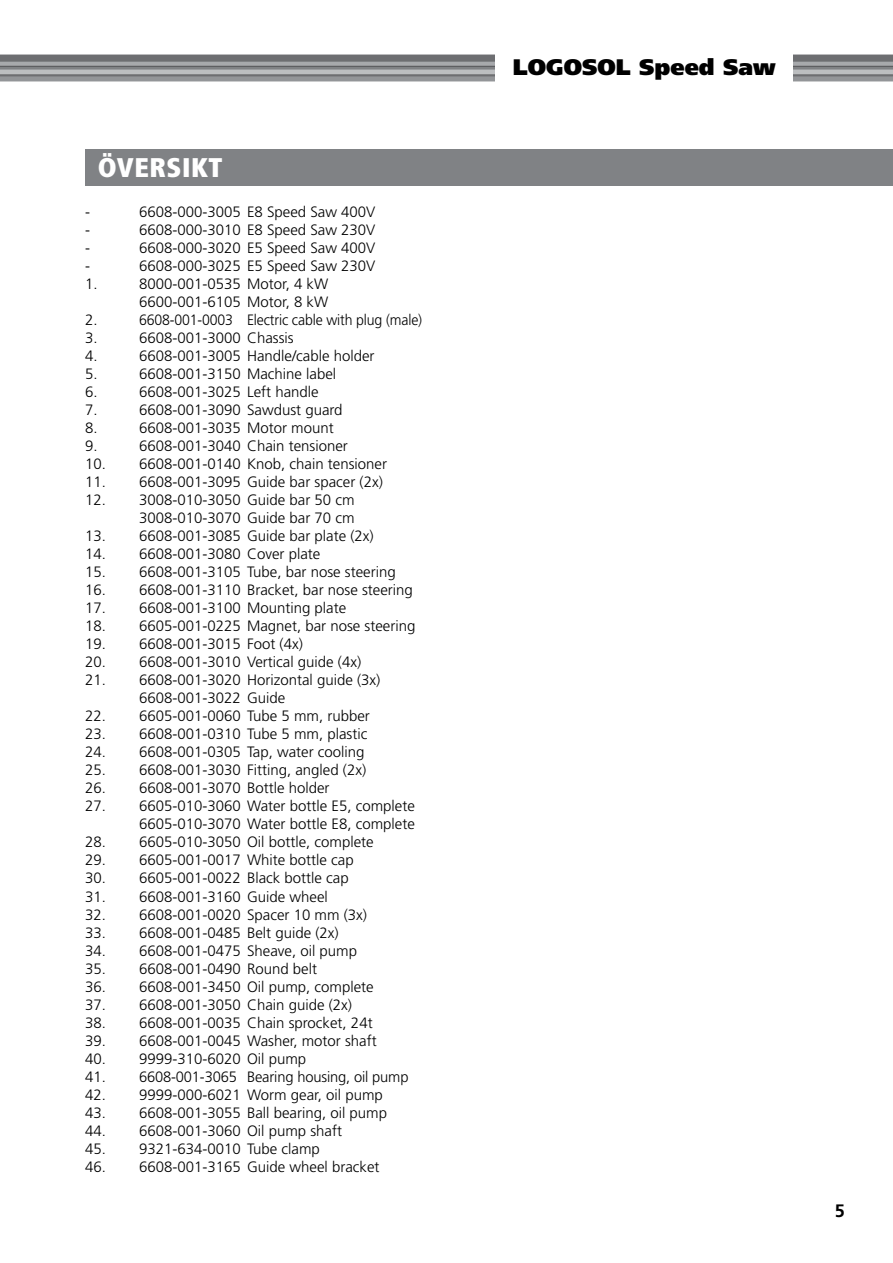
<style>
.page{position:relative;width:893px;height:1263px;background:#fff}
.page>*{position:absolute;margin:0;border:0;box-sizing:border-box;transform-origin:0 0}
.t1{font:900 condensed 27px "Frutiger LT Std";letter-spacing:.02em;color:#fff}
.t2{font:900 22.5px "Frutiger LT Std";color:#000}
.t3{font:700 18px "Frutiger LT Std";color:#000}
.t4{font:300 15px/18px "Frutiger LT Std";color:#000}
.t5{font:300 15px "Frutiger LT Std";color:#000;scale:.94 1}
</style>
<div class="page">
<div style="left:0;top:55px;width:893px;height:7px;background:#6d6e71"></div>
<svg style="left:0;top:62px;width:893px;height:4px;fill:#a7a9ac"></svg>
<hr style="left:0;top:66px;width:893px;height:1px;background:#58595b">
<hr style="left:0;top:67px;width:893px;height:3px;background:#808285">
<hr style="left:0;top:70px;width:893px;height:4px;background:#bcbec0">
<svg style="left:0;top:76px;width:893px;height:5px;fill:#939598"></svg>
<hr style="left:0;top:74px;width:893px;height:2px;background:#6d6e71">
<div style="left:495px;top:43px;width:298px;height:48px;background:#fff"></div>
<div style="left:85px;top:149px;width:808px;height:36px;background:#808285"></div>
<h1 class="t1" style="left:98px;top:151px;width:126px">ÖVERSIKT</h1>
<p class="t4" style="left:85px;top:203px;width:6px">-</p>
<p class="t4" style="left:139px;top:203px;width:238px">6608-000-3005 E8 Speed Saw 400V</p>
<p class="t4" style="left:85px;top:221px;width:6px">-</p>
<p class="t4" style="left:139px;top:221px;width:238px">6608-000-3010 E8 Speed Saw 230V</p>
<p class="t4" style="left:85px;top:239px;width:6px">-</p>
<p class="t4" style="left:139px;top:239px;width:238px">6608-000-3020 E5 Speed Saw 400V</p>
<p class="t4" style="left:85px;top:257px;width:6px">-</p>
<p class="t4" style="left:139px;top:257px;width:238px">6608-000-3025 E5 Speed Saw 230V</p>
<p class="t4" style="left:85px;top:275px;width:14px">1.</p>
<p class="t4" style="left:139px;top:275px;width:191px">8000-001-0535 Motor, 4 kW<br>6600-001-6105 Motor, 8 kW</p>
<p class="t4" style="left:85px;top:311px;width:14px">2.</p>
<p class="t5" style="left:139px;top:311px;width:303px">6608-001-0003 Electric cable with plug (male)</p>
<p class="t4" style="left:85px;top:329px;width:14px">3.</p>
<p class="t4" style="left:139px;top:329px;width:156px">6608-001-3000 Chassis</p>
<p class="t4" style="left:85px;top:347px;width:14px">4.</p>
<p class="t4" style="left:139px;top:347px;width:237px">6608-001-3005 Handle/cable holder</p>
<p class="t4" style="left:85px;top:365px;width:14px">5.</p>
<p class="t4" style="left:139px;top:365px;width:199px">6608-001-3150 Machine label</p>
<p class="t4" style="left:85px;top:383px;width:14px">6.</p>
<p class="t4" style="left:139px;top:383px;width:181px">6608-001-3025 Left handle</p>
<p class="t4" style="left:85px;top:401px;width:14px">7.</p>
<p class="t4" style="left:139px;top:401px;width:205px">6608-001-3090 Sawdust guard</p>
<p class="t4" style="left:85px;top:419px;width:14px">8.</p>
<p class="t4" style="left:139px;top:419px;width:196px">6608-001-3035 Motor mount</p>
<p class="t4" style="left:85px;top:437px;width:14px">9.</p>
<p class="t4" style="left:139px;top:437px;width:210px">6608-001-3040 Chain tensioner</p>
<p class="t4" style="left:85px;top:455px;width:304px">10. 6608-001-0140 Knob, chain tensioner</p>
<p class="t4" style="left:85px;top:473px;width:299px">11. 6608-001-3095 Guide bar spacer (2x)</p>
<p class="t4" style="left:85px;top:491px;width:271px;text-align:right">12. 3008-010-3050 Guide bar 50 cm<br>3008-010-3070 Guide bar 70 cm</p>
<p class="t4" style="left:85px;top:527px;width:290px">13. 6608-001-3085 Guide bar plate (2x)</p>
<p class="t4" style="left:85px;top:545px;width:237px">14. 6608-001-3080 Cover plate</p>
<p class="t4" style="left:85px;top:563px;width:312px">15. 6608-001-3105 Tube, bar nose steering</p>
<p class="t4" style="left:85px;top:581px;width:329px">16. 6608-001-3110 Bracket, bar nose steering</p>
<p class="t4" style="left:85px;top:599px;width:263px">17. 6608-001-3100 Mounting plate</p>
<p class="t4" style="left:85px;top:617px;width:332px">18. 6605-001-0225 Magnet, bar nose steering</p>
<p class="t4" style="left:85px;top:635px;width:219px">19. 6608-001-3015 Foot (4x)</p>
<p class="t4" style="left:85px;top:653px;width:278px">20. 6608-001-3010 Vertical guide (4x)</p>
<p class="t4" style="left:139px;top:671px;width:243px;text-indent:-54px">21. 6608-001-3020 Horizontal guide (3x)<br>6608-001-3022 Guide</p>
<p class="t4" style="left:85px;top:707px;width:286px">22. 6605-001-0060 Tube 5 mm, rubber</p>
<p class="t4" style="left:85px;top:725px;width:284px">23. 6608-001-0310 Tube 5 mm, plastic</p>
<p class="t4" style="left:85px;top:743px;width:281px">24. 6608-001-0305 Tap, water cooling</p>
<p class="t4" style="left:85px;top:761px;width:283px">25. 6608-001-3030 Fitting, angled (2x)</p>
<p class="t4" style="left:85px;top:779px;width:246px">26. 6608-001-3070 Bottle holder</p>
<p class="t4" style="left:85px;top:797px;width:331px;text-align:right">27. 6605-010-3060 Water bottle E5, complete<br>6605-010-3070 Water bottle E8, complete</p>
<p class="t4" style="left:85px;top:833px;width:290px">28. 6605-010-3050 Oil bottle, complete</p>
<p class="t4" style="left:85px;top:851px;width:270px">29. 6605-001-0017 White bottle cap</p>
<p class="t4" style="left:85px;top:869px;width:265px">30. 6605-001-0022 Black bottle cap</p>
<p class="t4" style="left:85px;top:888px;width:244px">31. 6608-001-3160 Guide wheel</p>
<p class="t4" style="left:85px;top:906px;width:284px">32. 6608-001-0020 Spacer 10 mm (3x)</p>
<p class="t4" style="left:85px;top:924px;width:255px">33. 6608-001-0485 Belt guide (2x)</p>
<p class="t4" style="left:85px;top:942px;width:274px">34. 6608-001-0475 Sheave, oil pump</p>
<p class="t4" style="left:85px;top:960px;width:234px">35. 6608-001-0490 Round belt</p>
<p class="t4" style="left:85px;top:978px;width:290px">36. 6608-001-3450 Oil pump, complete</p>
<p class="t4" style="left:85px;top:996px;width:269px">37. 6608-001-3050 Chain guide (2x)</p>
<p class="t4" style="left:85px;top:1014px;width:289px">38. 6608-001-0035 Chain sprocket, 24t</p>
<p class="t4" style="left:85px;top:1032px;width:293px">39. 6608-001-0045 Washer, motor shaft</p>
<p class="t4" style="left:85px;top:1050px;width:223px">40. 9999-310-6020 Oil pump</p>
<p class="t4" style="left:85px;top:1068px;width:325px">41. 6608-001-3065 Bearing housing, oil pump</p>
<p class="t4" style="left:85px;top:1086px;width:299px">42. 9999-000-6021 Worm gear, oil pump</p>
<p class="t4" style="left:85px;top:1104px;width:304px">43. 6608-001-3055 Ball bearing, oil pump</p>
<p class="t4" style="left:85px;top:1122px;width:259px">44. 6608-001-3060 Oil pump shaft</p>
<p class="t4" style="left:85px;top:1140px;width:236px">45. 9321-634-0010 Tube clamp</p>
<p class="t4" style="left:85px;top:1158px;width:296px">46. 6608-001-3165 Guide wheel bracket</p>
<h2 class="t2" style="left:513px;top:54px;width:264px">LOGOSOL Speed Saw</h2>
<p class="t3" style="left:835px;top:1200px;width:12px">5</p>
</div>
